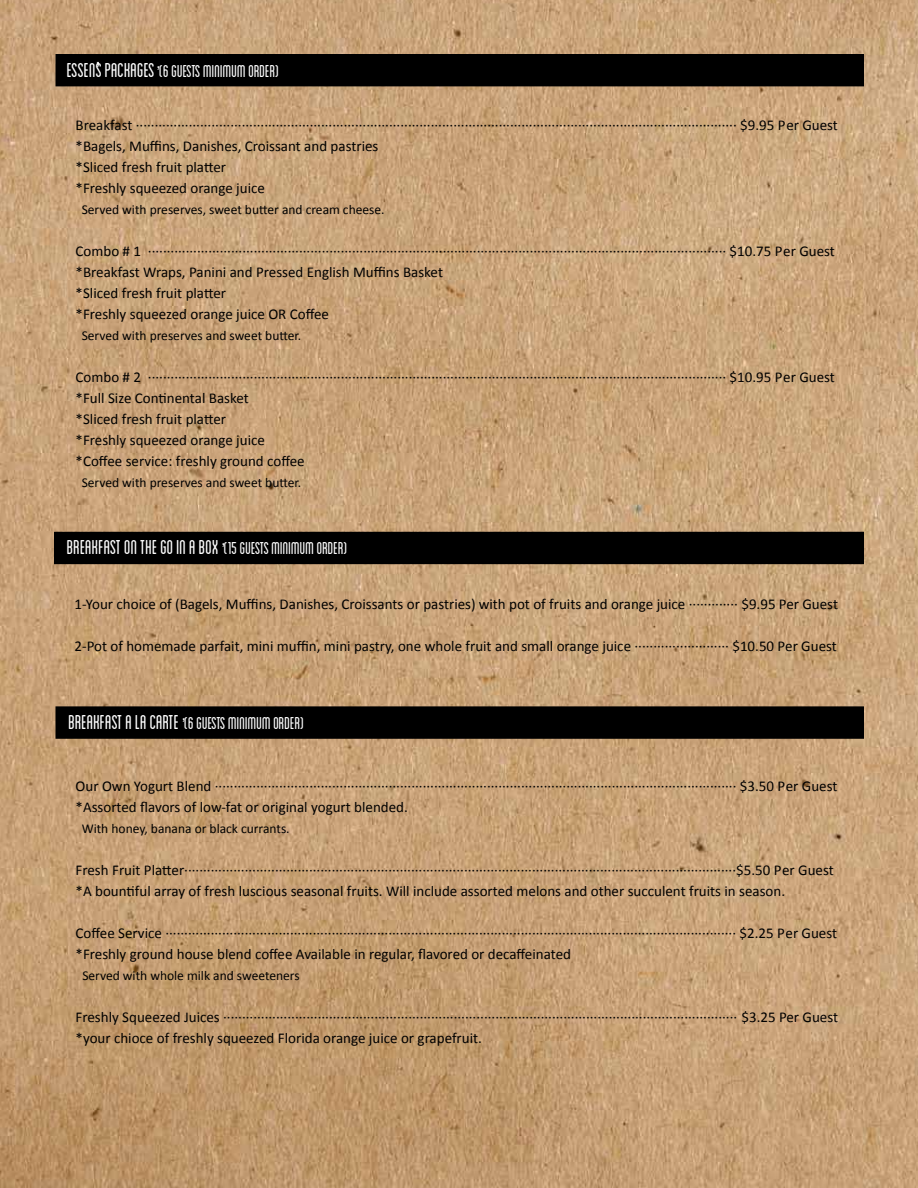
<style>
.page{position:relative;width:918px;height:1188px;background:#fff}
.page>*{position:absolute;margin:0;border:0;box-sizing:border-box;transform-origin:0 0}
.t1{font:condensed 21px "Blanch";color:#fff}
.t2{font:condensed 18px "Blanch";color:#fff}
.t3{font:15px/21px "Calibri";color:#000}
.t4{font:13.5px "Calibri";color:#000}
.s1{font-size:21px}
.s2{font-size:18px}
</style>
<div class="page">
<img style="left:0;top:0;width:918px;height:1188px">
<div style="left:56px;top:55px;width:807px;height:31px;background:#000"></div>
<div style="left:56px;top:54px;width:808px;height:32px;border:2px solid #000"></div>
<div style="left:55px;top:533px;width:808px;height:30px;background:#000"></div>
<div style="left:54px;top:532px;width:810px;height:32px;border:2px solid #000"></div>
<div style="left:56px;top:707px;width:807px;height:31px;background:#000"></div>
<div style="left:56px;top:706px;width:808px;height:33px;border:2px solid #000"></div>
<p class="t2" style="left:67px;top:61px;width:214px"><span class="s1">ESSEN’S PACKAGES</span> (6 GUESTS MINIMUM ORDER)</p>
<p class="t3" style="left:76px;top:114px;width:764px">Breakfast ······························································································································································· $9.95 Per Guest *Bagels, Muffins, Danishes, Croissant and pastries<br>*Sliced fresh fruit platter<br>*Freshly squeezed orange juice</p>
<p class="t4" style="left:82px;top:201px;width:304px">Served with preserves, sweet butter and cream cheese.</p>
<p class="t3" style="left:76px;top:240px;width:761px">Combo # 1 ························································································································································· $10.75 Per Guest *Breakfast Wraps, Panini and Pressed English Muffins Basket<br>*Sliced fresh fruit platter<br>*Freshly squeezed orange juice OR Coffee</p>
<p class="t4" style="left:82px;top:327px;width:221px">Served with preserves and sweet butter.</p>
<p class="t3" style="left:76px;top:366px;width:761px">Combo # 2 ························································································································································· $10.95 Per Guest *Full Size Continental Basket<br>*Sliced fresh fruit platter<br>*Freshly squeezed orange juice<br>*Coffee service: freshly ground coffee</p>
<p class="t4" style="left:82px;top:474px;width:221px">Served with preserves and sweet butter.</p>
<h1 class="t1" style="left:67px;top:536px;width:282px">BREAKFAST ON THE GO IN A BOX <span class="s2">(15 GUESTS MINIMUM ORDER)</span></h1>
<p class="t3" style="left:75px;top:594px;width:765px">1-Your choice of (Bagels, Muffins, Danishes, Croissants or pastries) with pot of fruits and orange juice ············· $9.95 Per Guest</p>
<p class="t3" style="left:75px;top:636px;width:764px">2-Pot of homemade parfait, mini muffin, mini pastry, one whole fruit and small orange juice ························· $10.50 Per Guest</p>
<p class="t2" style="left:68px;top:713px;width:237px"><span class="s1">BREAKFAST A LA CARTE</span> (6 GUESTS MINIMUM ORDER)</p>
<p class="t3" style="left:76px;top:776px;width:763px">Our Own Yogurt Blend ·········································································································································· $3.50 Per Guest *Assorted flavors of low-fat or original yogurt blended.</p>
<p class="t4" style="left:82px;top:820px;width:210px">With honey, banana or black currants.</p>
<p class="t3" style="left:76px;top:860px;width:760px">Fresh Fruit Platter··················································································································································$5.50 Per Guest *A bountiful array of fresh luscious seasonal fruits. Will include assorted melons and other succulent fruits in season.</p>
<p class="t3" style="left:76px;top:923px;width:763px">Coffee Service ······················································································································································· $2.25 Per Guest *Freshly ground house blend coffee Available in regular, flavored or decaffeinated</p>
<p class="t4" style="left:82px;top:967px;width:219px">Served with whole milk and sweeteners</p>
<p class="t3" style="left:76px;top:1007px;width:764px">Freshly Squeezed Juices ········································································································································ $3.25 Per Guest *your chioce of freshly squeezed Florida orange juice or grapefruit.</p>
</div>
